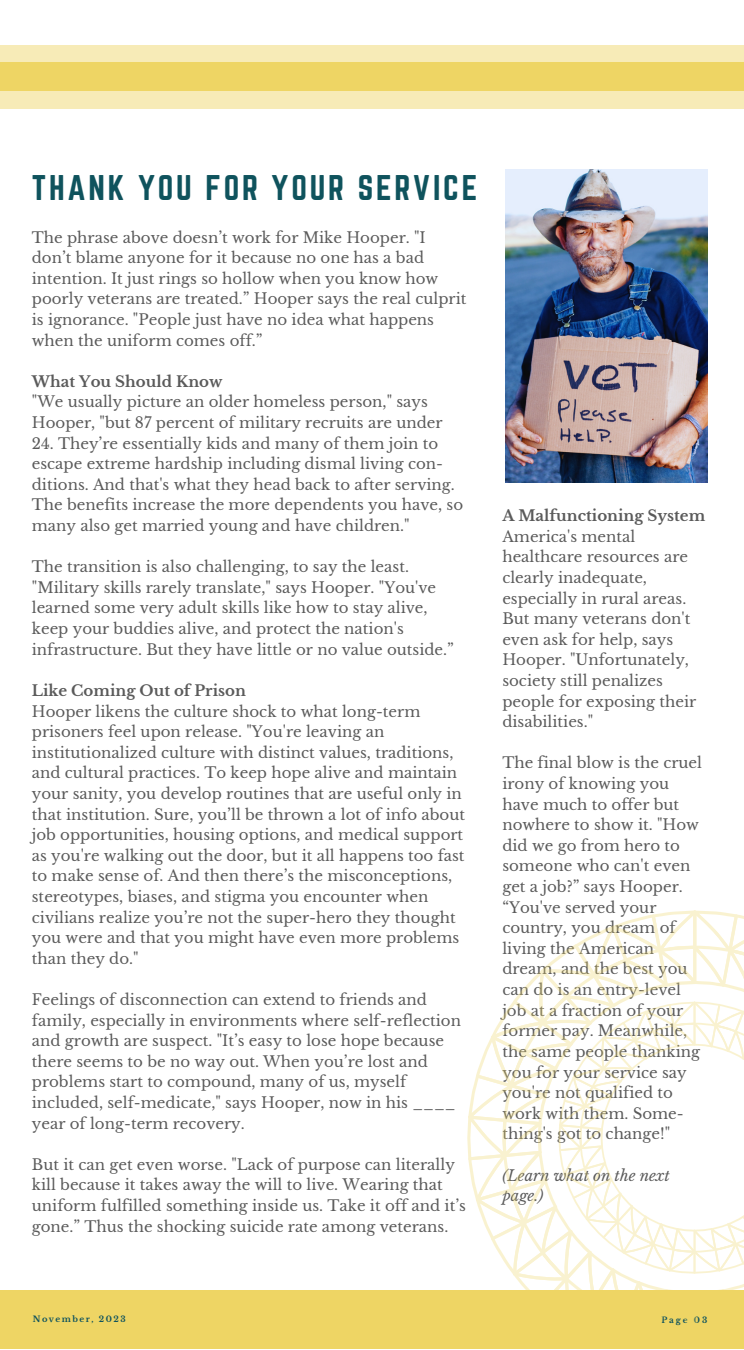
<style>
.page{position:relative;width:744px;height:1350px;background:#fff}
.page>*{position:absolute;margin:0;border:0;box-sizing:border-box;transform-origin:0 0}
.t1{font:31.25px "Norwester";letter-spacing:.09em;color:#0f535d}
.t2{font:15px/20.6px "Libre Baskerville";color:#000}
.t3{font:700 15px "Libre Baskerville";color:#000}
.t4{font:italic 15px/20.6px "Libre Baskerville";color:#000}
.t5{font:700 8.25px "Libre Baskerville";letter-spacing:.18em;color:#0f535d}
</style>
<div class="page">
<div style="left:0;top:1290px;width:744px;height:59px;background:#eed564"></div>
<div style="left:0;top:46px;width:743px;height:62px;background:#f7ebb7"></div>
<div style="left:0;top:62px;width:743px;height:29px;background:#eed564"></div>
<svg style="left:467px;top:910px;width:277px;height:380px"></svg>
<img style="left:505px;top:169px;width:202px;height:313px">
<p class="t1" style="left:32px;top:168px;width:447px">THANK YOU FOR YOUR SERVICE</p>
<p class="t2" style="left:32px;top:227px;width:436px">The phrase above doesn’t work for Mike Hooper. "I don’t blame anyone for it because no one has a bad intention. It just rings so hollow when you know how poorly veterans are treated.” Hooper says the real culprit is ignorance. "People just have no idea what happens when the uniform comes off.”</p>
<p class="t3" style="left:32px;top:372px;width:192px">What You Should Know</p>
<p class="t2" style="left:32px;top:392px;width:412px">"We usually picture an older homeless person," says<br>Hooper, "but 87 percent of military recruits are under</p>
<p class="t2" style="left:32px;top:433px;width:433px">24. They’re essentially kids and many of them join to escape extreme hardship including dismal living con&shy;ditions. And that's what they head back to after serving.<br>The benefits increase the more dependents you have, so many also get married young and have children."</p>
<p class="t2" style="left:32px;top:557px;width:423px">The transition is also challenging, to say the least. "Military skills rarely translate," says Hooper. "You've learned some very adult skills like how to stay alive, keep your buddies alive, and protect the nation's infrastructure. But they have little or no value outside.”</p>
<p class="t3" style="left:32px;top:681px;width:216px">Like Coming Out of Prison</p>
<p class="t2" style="left:32px;top:701px;width:435px">Hooper likens the culture shock to what long-term prisoners feel upon release. "You're leaving an institutionalized culture with distinct values, traditions, and cultural practices. To keep hope alive and maintain your sanity, you develop routines that are useful only in that institution. Sure, you’ll be thrown a lot of info about job opportunities, housing options, and medical support as you're walking out the door, but it all happens too fast to make sense of. And then there’s the misconceptions, stereotypes, biases, and stigma you encounter when civilians realize you’re not the super-hero they thought you were and that you might have even more problems than they do."</p>
<p class="t2" style="left:32px;top:989px;width:431px">Feelings of disconnection can extend to friends and family, especially in environments where self-reflection and growth are suspect. "It’s easy to lose hope because there seems to be no way out. When you’re lost and problems start to compound, many of us, myself included, self-medicate," says Hooper, now in his ____ year of long-term recovery.</p>
<p class="t2" style="left:32px;top:1154px;width:435px">But it can get even worse. "Lack of purpose can literally kill because it takes away the will to live. Wearing that uniform fulfilled something inside us. Take it off and it’s gone.” Thus the shocking suicide rate among veterans.</p>
<p class="t3" style="left:502px;top:507px;width:204px">A Malfunctioning System</p>
<p class="t2" style="left:502px;top:526px;width:195px">America's mental healthcare resources are clearly inadequate, especially in rural areas.<br>But many veterans don't even ask for help, says<br>Hooper. "Unfortunately, society still penalizes people for exposing their disabilities."</p>
<p class="t2" style="left:502px;top:753px;width:201px">The final blow is the cruel irony of knowing you have much to offer but nowhere to show it. "How did we go from hero to someone who can't even get a job?” says Hooper. “You've served your country, you dream of living the American dream, and the best you can do is an entry-level job at a fraction of your former pay. Meanwhile, the same people thanking you for your service say you're not qualified to work with them. Some&shy;thing's got to change!"</p>
<p class="t4" style="left:502px;top:1165px;width:169px">(Learn what on the next page.)</p>
<p class="t5" style="left:33px;top:1314px;width:94px">November, 2023</p>
<p class="t5" style="left:661px;top:1315px;width:48px">Page 03</p>
</div>
